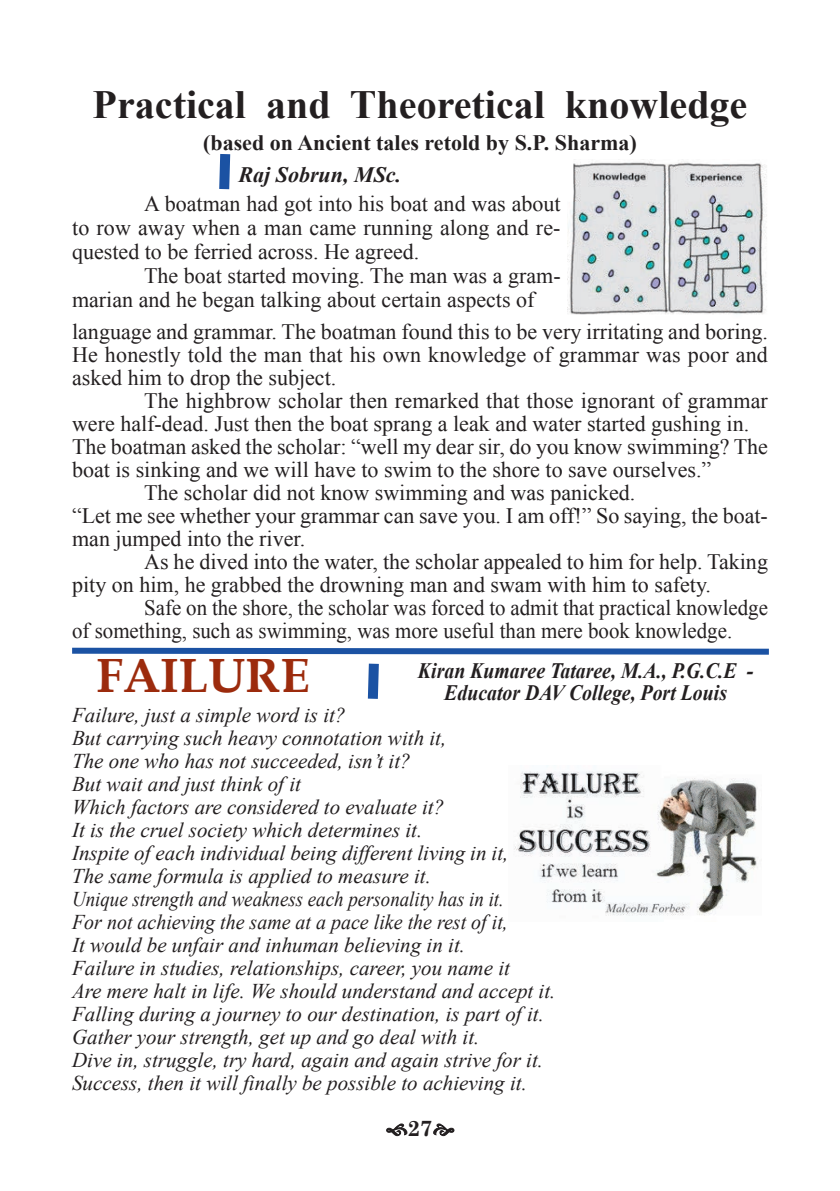
<style>
.page{position:relative;width:840px;height:1191px;background:#fff}
.page>*{position:absolute;margin:0;border:0;box-sizing:border-box;transform-origin:0 0}
.t1{font:700 48px "Book Antiqua";color:#9c2b0d}
.t2{font:700 40px "Times New Roman";color:#231f20}
.t3{font:22px/24px "Times New Roman";color:#231f20;text-align:justify}
.t4{font:22px "Times New Roman";color:#231f20;scale:.95 1}
.t5{font:italic 700 22px/22px "Times New Roman";color:#231f20;text-align:center;scale:.9 1}
.t6{font:700 22px "Times New Roman";color:#231f20}
.t7{font:italic 700 22px "Times New Roman";color:#231f20}
.t8{font:700 22px "Century Schoolbook";color:#231f20}
.t9{font:italic 21px/23px "Times New Roman";color:#231f20}
</style>
<div class="page">
<img style="left:567px;top:159px;width:200px;height:156px">
<img style="left:514px;top:765px;width:244px;height:151px">
<svg style="left:219px;top:154px;width:12px;height:36px"></svg>
<svg style="left:72px;top:647px;width:697px;height:52px"></svg>
<h2 class="t2" style="left:93px;top:82px;width:656px">Practical and Theoretical knowledge</h2>
<p class="t6" style="left:203px;top:130px;width:435px">(based on Ancient tales retold by S.P. Sharma)</p>
<p class="t7" style="left:238px;top:162px;width:164px">Raj Sobrun, MSc.</p>
<p class="t3" style="left:72px;top:192px;width:490px;text-indent:72px">A boatman had got into his boat and was about to row away when a man came running along and re&shy;quested to be ferried across. He agreed.</p>
<p class="t3" style="left:72px;top:264px;width:490px;text-indent:72px">The boat started moving. The man was a gram&shy;marian and he began talking about certain aspects of</p>
<p class="t3" style="left:72px;top:320px;width:697px;line-height:23px">language and grammar. The boatman found this to be very irritating and boring.<br>He honestly told the man that his own knowledge of grammar was poor and asked him to drop the subject.</p>
<p class="t3" style="left:144px;top:389px;width:625px">The highbrow scholar then remarked that those ignorant of grammar</p>
<p class="t3" style="left:72px;top:412px;width:678px">were half-dead. Just then the boat sprang a leak and water started gushing in.</p>
<p class="t3" style="left:72px;top:435px;width:697px">The boatman asked the scholar: “well my dear sir, do you know swimming? The</p>
<p class="t3" style="left:72px;top:458px;width:640px">boat is sinking and we will have to swim to the shore to save ourselves.”</p>
<p class="t3" style="left:144px;top:481px;width:492px">The scholar did not know swimming and was panicked.</p>
<p class="t3" style="left:72px;top:504px;width:697px">“Let me see whether your grammar can save you. I am off!” So saying, the boat-</p>
<p class="t3" style="left:72px;top:527px;width:234px">man jumped into the river.</p>
<p class="t3" style="left:144px;top:550px;width:625px">As he dived into the water, the scholar appealed to him for help. Taking</p>
<p class="t3" style="left:72px;top:573px;width:640px">pity on him, he grabbed the drowning man and swam with him to safety.</p>
<p class="t4" style="left:144px;top:596px;width:657px">Safe on the shore, the scholar was forced to admit that practical knowledge</p>
<p class="t4" style="left:72px;top:619px;width:696px">of something, such as swimming, was more useful than mere book knowledge.</p>
<h1 class="t1" style="left:96px;top:648px;width:215px">FAILURE</h1>
<p class="t9" style="left:72px;top:703px;width:485px">Failure, just a simple word is it?<br>But carrying such heavy connotation with it,<br>The one who has not succeeded, isn’t it?<br>But wait and just think of it<br>Which factors are considered to evaluate it?<br>It is the cruel society which determines it.<br>Inspite of each individual being different living in it,<br>The same formula is applied to measure it.<br>Unique strength and weakness each personality has in it.<br>For not achieving the same at a pace like the rest of it,<br>It would be unfair and inhuman believing in it.<br>Failure in studies, relationships, career, you name it<br>Are mere halt in life. We should understand and accept it.<br>Falling during a journey to our destination, is part of it.<br>Gather your strength, get up and go deal with it.<br>Dive in, struggle, try hard, again and again strive for it.<br>Success, then it will finally be possible to achieving it.</p>
<p class="t5" style="left:418px;top:659px;width:374px">Kiran Kumaree Tataree, M.A., P.G.C.E -<br>Educator DAV College, Port Louis</p>
<p class="t8" style="left:407px;top:1114px;width:27px">27</p>
</div>
